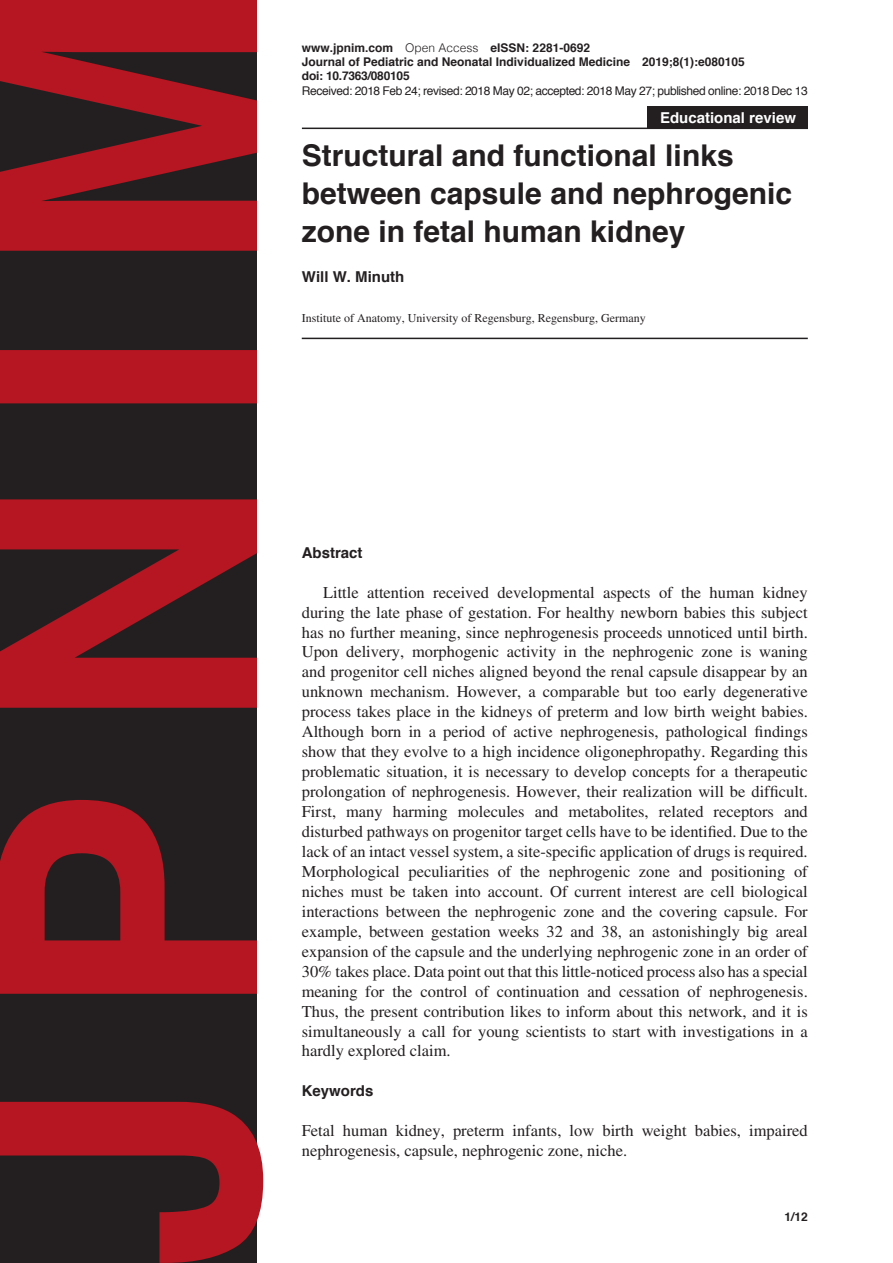
<style>
.page{position:relative;width:893px;height:1263px;background:#fff}
.page>*{position:absolute;margin:0;border:0;box-sizing:border-box;transform-origin:0 0}
.Heading1{font:700 30px/38.2px "Helvetica";color:#231f20}
.Body1{font:16.5px/20px "Times LT Std";color:#231f20;text-align:justify}
.Body2{font:16.5px/20px "Times LT Std";color:#231f20}
.Article_Description{font:700 15px "Helvetica";color:#fff}
.Heading2{font:700 15px "Helvetica";color:#231f20}
.Heading2-AUT{font:700 15px "Helvetica";color:#231f20}
.Footer_Right{font:700 12px "Helvetica";color:#231f20}
.Footer_Right-2{font:12px "Helvetica";letter-spacing:-.03em;color:#231f20}
.Body3-AFFILIATIONS{font:12px "Times LT Std";color:#231f20}
.Footer_Right-3{font:700 12px "Helvetica";letter-spacing:-.02em;color:#231f20}
.Page_Right{font:700 12px "Helvetica";color:#231f20}
.s1{font-weight:300}
.s2{font-family:"Arial"}
</style>
<div class="page">
<svg style="left:0;top:0;width:263px;height:1263px;background:#662025"></svg>
<hr style="left:302px;top:128px;width:506px;height:1px;background:#231f20">
<hr style="left:302px;top:338px;width:506px;height:1px;background:#231f20">
<div style="left:647px;top:106px;width:161px;height:22px;background:#231f20"></div>
<p class="Footer_Right" style="left:302px;top:38px;width:290px">www.jpnim.com <span class="s1">Open Access</span> eISSN: 2281-0692</p>
<p class="Footer_Right" style="left:302px;top:52px;width:444px">Journal of Pediatric and Neonatal Individualized Medicine 2019;8(1):e080105</p>
<p class="Footer_Right-3" style="left:302px;top:66px;width:109px">doi: 10.7363/080105</p>
<p class="Footer_Right-2" style="left:302px;top:81px;width:507px">Received: 2018 Feb 24; revised: 2018 May 02; accepted: 2018 May 27; published online: 2018 Dec 13</p>
<p class="Article_Description" style="left:660px;top:106px;width:137px">Educational <span class="s2">r</span>eview</p>
<p class="Heading1" style="left:302px;top:136px;width:492px">Structural and functional links between capsule and nephrogenic zone in fetal human kidney</p>
<p class="Heading2-AUT" style="left:302px;top:265px;width:104px">Will W. Minuth</p>
<p class="Body3-AFFILIATIONS" style="left:302px;top:311px;width:345px">Institute of Anatomy, University of Regensburg, Regensburg, Germany</p>
<p class="Heading2" style="left:302px;top:540px;width:62px">Abstract</p>
<p class="Body1" style="left:302px;top:582px;width:508px;text-indent:21px">Little attention received developmental aspects of the human kidney during the late phase of gestation. For healthy newborn babies this subject has no further meaning, since nephrogenesis proceeds unnoticed until birth.<br>Upon delivery, morphogenic activity in the nephrogenic zone is waning and progenitor cell niches aligned beyond the renal capsule disappear by an unknown mechanism. However, a comparable but too early degenerative process takes place in the kidneys of preterm and low birth weight babies.<br>Although born in a period of active nephrogenesis, pathological findings show that they evolve to a high incidence oligonephropathy. Regarding this problematic situation, it is necessary to develop concepts for a therapeutic prolongation of nephrogenesis. However, their realization will be difficult.<br>First, many harming molecules and metabolites, related receptors and disturbed pathways on progenitor target cells have to be identified. Due to the lack of an intact vessel system, a site-specific application of drugs is required.<br>Morphological peculiarities of the nephrogenic zone and positioning of niches must be taken into account. Of current interest are cell biological interactions between the nephrogenic zone and the covering capsule. For example, between gestation weeks 32 and 38, an astonishingly big areal expansion of the capsule and the underlying nephrogenic zone in an order of 30% takes place. Data point out that this little-noticed process also has a special meaning for the control of continuation and cessation of nephrogenesis.<br>Thus, the present contribution likes to inform about this network, and it is simultaneously a call for young scientists to start with investigations in a hardly explored claim.</p>
<p class="Heading2" style="left:302px;top:1079px;width:73px">Keywords</p>
<p class="Body2" style="left:302px;top:1121px;width:507px">Fetal human kidney, preterm infants, low birth weight babies, impaired nephrogenesis, capsule, nephrogenic zone, niche.</p>
<p class="Page_Right" style="left:785px;top:1207px;width:25px">1/12</p>
</div>
